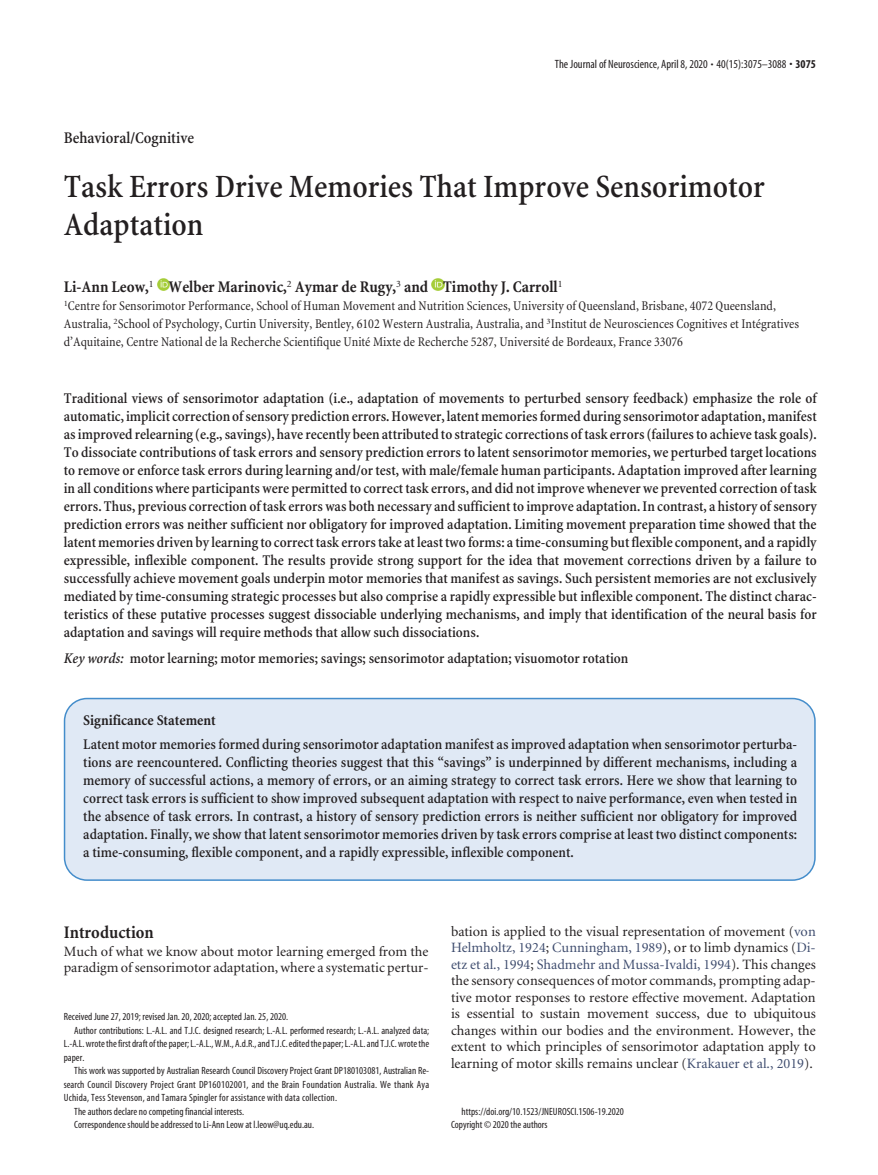
<style>
.page{position:relative;width:878px;height:1175px;background:#fff}
.page>*{position:absolute;margin:0;border:0;box-sizing:border-box;transform-origin:0 0}
.t1{font:600 condensed 33px/37.5px "Minion MM";color:#231f20}
.t2{font:700 condensed 18px "Minion MM";color:#231f20}
.t3{font:700 condensed 16.5px "Minion MM";color:#231f20}
.t4{font:600 condensed 16.5px "Minion MM";color:#231f20}
.t5{font:600 condensed 15px/18px "Minion MM";color:#231f20;text-align:justify}
.t6{font:700 condensed 15px "Minion MM";color:#231f20}
.t7{font:14.25px/16.5px "Minion";color:#231f20}
.t8{font:condensed 13.5px/18px "Minion MM";color:#231f20}
.t9{font:condensed 12px "Myriad MM";color:#231f20}
.t10{font:condensed 10.5px/13.5px "Myriad MM";color:#231f20}
.t11{font:condensed 10.5px "Myriad MM";letter-spacing:.02em;color:#231f20}
.s1{font-size:10.5px}
.s2{font-weight:700}
.s3{color:#fff}
.s4{font-style:italic}
.s5{color:#3e4c6e}
</style>
<div class="page">
<div style="left:64px;top:698px;width:751px;height:182px;background:#e0e9f5;border:2px solid #448dcb;border-radius:22px"></div>
<svg style="left:157px;top:278px;width:12px;height:12px"></svg>
<svg style="left:432px;top:278px;width:12px;height:12px"></svg>
<p class="t9" style="left:555px;top:59px;width:262px">The Journal of Neuroscience, April 8, 2020 <span class="s1">•</span> 40(15):3075–3088 • <span class="s2">3075</span></p>
<p class="t4" style="left:64px;top:131px;width:132px">Behavioral/Cognitive</p>
<h1 class="t1" style="left:64px;top:171px;width:702px">Task Errors Drive Memories That Improve Sensorimotor<br>Adaptation</h1>
<p class="t3" style="left:64px;top:280px;width:500px">Li-Ann Leow,<sup>1</sup> <span class="s3">X</span>Welber Marinovic,<sup>2</sup> Aymar de Rugy,<sup>3</sup> and <span class="s3">X</span>Timothy J. Carroll<sup>1</sup></p>
<p class="t8" style="left:64px;top:298px;width:737px"><sup>1</sup>Centre for Sensorimotor Performance, School of Human Movement and Nutrition Sciences, University of Queensland, Brisbane, 4072 Queensland,<br>Australia, <sup>2</sup>School of Psychology, Curtin University, Bentley, 6102 Western Australia, Australia, and <sup>3</sup>Institut de Neurosciences Cognitives et Inte´gratives d’Aquitaine, Centre National de la Recherche Scientifique Unite´ Mixte de Recherche 5287, Universite´ de Bordeaux, France 33076</p>
<p class="t5" style="left:64px;top:390px;width:754px">Traditional views of sensorimotor adaptation (i.e., adaptation of movements to perturbed sensory feedback) emphasize the role of automatic, implicit correction of sensory prediction errors. However, latent memoriesformed during sensorimotor adaptation, manifest as improved relearning (e.g., savings), have recently been attributed to strategic corrections of task errors (failures to achieve task goals).<br>To dissociate contributions of task errors and sensory prediction errors to latent sensorimotor memories, we perturbed target locations to remove or enforce task errors during learning and/or test, with male/female human participants. Adaptation improved after learning in all conditions where participants were permitted to correct task errors, and did not improve whenever we prevented correction of task errors. Thus, previous correction of task errors was both necessary and sufficient to improve adaptation. In contrast, a history of sensory prediction errors was neither sufficient nor obligatory for improved adaptation. Limiting movement preparation time showed that the latent memories driven by learningto correcttask errorstake at leasttwo forms: atime-consuming but flexible component, and a rapidly expressible, inflexible component. The results provide strong support for the idea that movement corrections driven by a failure to successfully achieve movement goals underpin motor memories that manifest as savings. Such persistent memories are not exclusively mediated by time-consuming strategic processes but also comprise a rapidly expressible but inflexible component. The distinct charac&shy;teristics of these putative processes suggest dissociable underlying mechanisms, and imply that identification of the neural basis for adaptation and savings will require methods that allow such dissociations.</p>
<p class="t5" style="left:64px;top:651px;width:566px"><span class="s4">Key words:</span> motor learning; motor memories; savings; sensorimotor adaptation; visuomotor rotation</p>
<p class="t6" style="left:83px;top:714px;width:134px">Significance Statement</p>
<p class="t5" style="left:83px;top:736px;width:715px">Latent motor memories formed during sensorimotor adaptation manifest as improved adaptation when sensorimotor perturba&shy;tions are reencountered. Conflicting theories suggest that this “savings” is underpinned by different mechanisms, including a memory of successful actions, a memory of errors, or an aiming strategy to correct task errors. Here we show that learning to correct task errors is sufficient to show improved subsequent adaptation with respect to naive performance, even when tested in the absence of task errors. In contrast, a history of sensory prediction errors is neither sufficient nor obligatory for improved adaptation. Finally, we show that latent sensorimotor memories driven by task errors comprise at least two distinct components: a time-consuming, flexible component, and a rapidly expressible, inflexible component.</p>
<p class="t2" style="left:64px;top:925px;width:92px">Introduction</p>
<p class="t7" style="left:64px;top:944px;width:366px">Much of what we know about motor learning emerged from the paradigm of sensorimotor adaptation, where a systematic pertur-</p>
<p class="t10" style="left:64px;top:1011px;width:226px">Received June 27, 2019; revised Jan. 20, 2020; accepted Jan. 25, 2020.</p>
<p class="t10" style="left:74px;top:1024px;width:356px">Author contributions: L.-A.L. and T.J.C. designed research; L.-A.L. performed research; L.-A.L. analyzed data;</p>
<p class="t10" style="left:64px;top:1038px;width:367px">L.-A.L. wrotethe first draft ofthe paper; L.-A.L.,W.M., A.d.R., and T.J.C. editedthe paper; L.-A.L. and T.J.C. wrotethe</p>
<p class="t10" style="left:64px;top:1051px;width:22px">paper.</p>
<p class="t10" style="left:74px;top:1065px;width:356px">This work was supported by Australian Research Council Discovery Project Grant DP180103081, Australian Re-</p>
<p class="t11" style="left:64px;top:1080px;width:367px">search Council Discovery Project Grant DP160102001, and the Brain Foundation Australia. We thank Aya</p>
<p class="t11" style="left:64px;top:1094px;width:275px">Uchida, Tess Stevenson, and Tamara Spingler for assistance with data collection.</p>
<p class="t10" style="left:74px;top:1105px;width:171px">The authors declare no competing financial interests.</p>
<p class="t10" style="left:74px;top:1119px;width:241px">Correspondence should be addressed to Li-Ann Leow at l.leow@uq.edu.au.</p>
<p class="t7" style="left:451px;top:924px;width:366px;text-align:justify">bation is applied to the visual representation of movement (<span class="s5">von Helmholtz, 1924</span>; <span class="s5">Cunningham, 1989</span>), or to limb dynamics (<span class="s5">Di&shy;etz et al., 1994</span>; <span class="s5">Shadmehr and Mussa-Ivaldi, 1994</span>). This changes the sensory consequences of motor commands, prompting adap&shy;tive motor responses to restore effective movement. Adaptation is essential to sustain movement success, due to ubiquitous changes within our bodies and the environment. However, the extent to which principles of sensorimotor adaptation apply to learning of motor skills remains unclear (<span class="s5">Krakauer et al., 2019</span>).</p>
<p class="t10" style="left:451px;top:1105px;width:174px;text-indent:10px">https://doi.org/10.1523/JNEUROSCI.1506-19.2020<br>Copyright © 2020 the authors</p>
</div>
